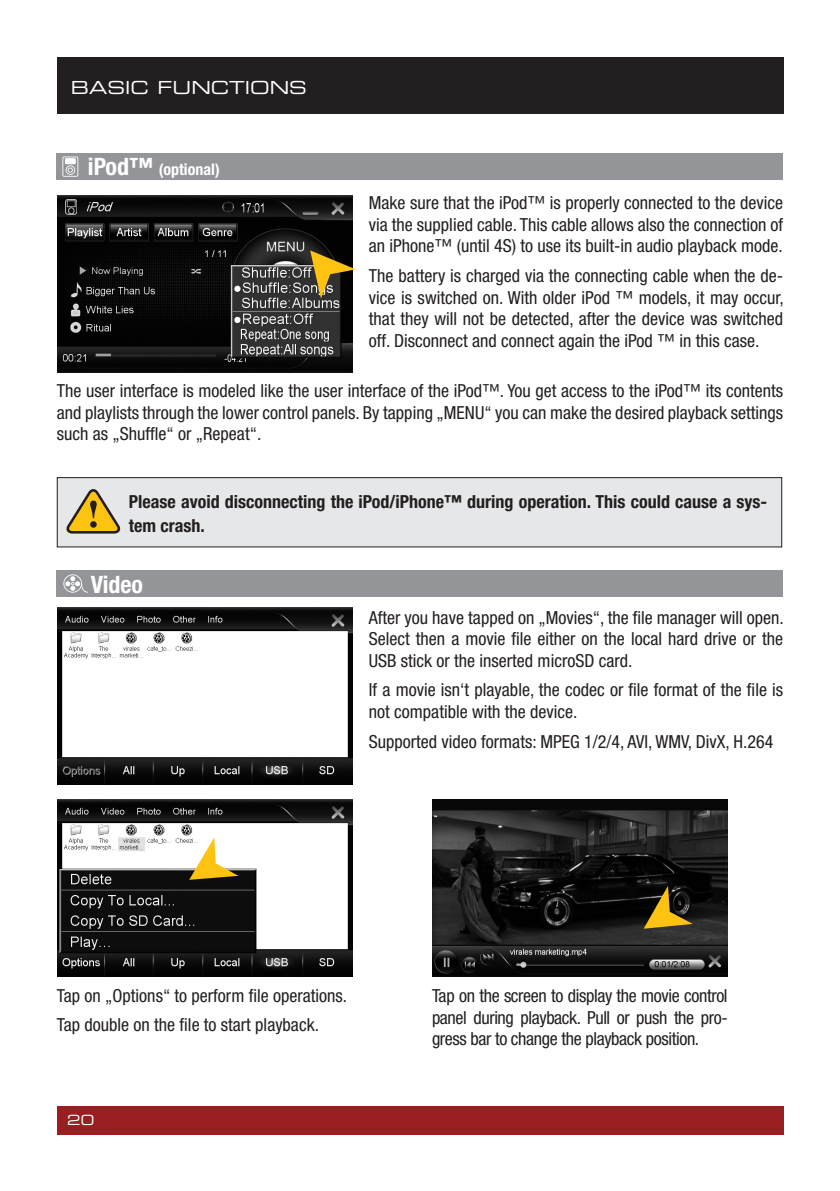
<style>
.page{position:relative;width:840px;height:1191px;background:#fff}
.page>*{position:absolute;margin:0;border:0;box-sizing:border-box;transform-origin:0 0}
.t1{font:700 condensed 24px "Helvetica Neue";color:#fff}
.t2{font:condensed 18px/21.6px "Helvetica Neue";color:#231f20;text-align:justify}
.t3{font:700 condensed 18px/24px "Helvetica Neue";color:#231f20}
.t4{font:18px "Eurostile Extended Two";color:#fff}
.t5{font:700 condensed 16px "Helvetica Neue";color:#fff}
.t6{font:14px "Eurostile Extended Two";color:#fff}
.s1{font-size:24px}
</style>
<div class="page">
<div style="left:57px;top:1106px;width:725px;height:28px;background:#981e21"></div>
<div style="left:57px;top:57px;width:725px;height:56px;background:#231f20"></div>
<img style="left:57px;top:196px;width:295px;height:177px">
<svg style="left:310px;top:250px;width:45px;height:48px;background:#736025"></svg>
<img style="left:57px;top:607px;width:295px;height:177px">
<img style="left:432px;top:799px;width:295px;height:177px">
<svg style="left:643px;top:886px;width:49px;height:42px;background:#655013"></svg>
<img style="left:57px;top:799px;width:295px;height:177px">
<svg style="left:189px;top:837px;width:49px;height:43px"></svg>
<div style="left:56px;top:477px;width:726px;height:71px;background:#e6e7e9"></div>
<svg style="left:66px;top:486px;width:58px;height:49px;background:#ccb87b"></svg>
<div style="left:57px;top:153px;width:725px;height:27px;background:#939598"></div>
<div style="left:57px;top:570px;width:725px;height:26px;background:#939598"></div>
<svg style="left:63px;top:574px;width:25px;height:18px"></svg>
<svg style="left:62px;top:156px;width:16px;height:21px"></svg>
<p class="t4" style="left:71px;top:75px;width:237px">BASIC FUNCTIONS</p>
<p class="t5" style="left:88px;top:160px;width:133px"><span class="s1">iPod™</span> (optional)</p>
<p class="t2" style="left:369px;top:192px;width:415px">Make sure that the iPod™ is properly connected to the device via the supplied cable. This cable allows also the connection of an iPhone™ (until 4S) to use its built-in audio playback mode.</p>
<p class="t2" style="left:369px;top:265px;width:416px">The battery is charged via the connecting cable when the de&shy;vice is switched on. With older iPod ™ models, it may occur, that they will not be detected, after the device was switched off. Disconnect and connect again the iPod ™ in this case.</p>
<p class="t2" style="left:57px;top:380px;width:727px">The user interface is modeled like the user interface of the iPod™. You get access to the iPod™ its contents and playlists through the lower control panels. By tapping „MENU“ you can make the desired playback settings such as „Shuffle“ or „Repeat“.</p>
<p class="t3" style="left:129px;top:490px;width:639px">Please avoid disconnecting the iPod/iPhone™ during operation. This could cause a sys&shy;tem crash.</p>
<h1 class="t1" style="left:91px;top:569px;width:54px">Video</h1>
<p class="t2" style="left:369px;top:606px;width:416px">After you have tapped on „Movies“, the file manager will open.<br>Select then a movie file either on the local hard drive or the USB stick or the inserted microSD card.</p>
<p class="t2" style="left:369px;top:679px;width:415px">If a movie isn‘t playable, the codec or file format of the file is not compatible with the device.</p>
<p class="t2" style="left:369px;top:730px;width:406px">Supported video formats: MPEG 1/2/4, AVI, WMV, DivX, H.264</p>
<p class="t2" style="left:57px;top:980px;width:292px;line-height:29.6px">Tap on „Options“ to perform file operations.<br>Tap double on the file to start playback.</p>
<p class="t2" style="left:432px;top:984px;width:297px">Tap on the screen to display the movie control panel during playback. Pull or push the pro&shy;gress bar to change the playback position.</p>
<p class="t6" style="left:67px;top:1110px;width:28px">20</p>
</div>
